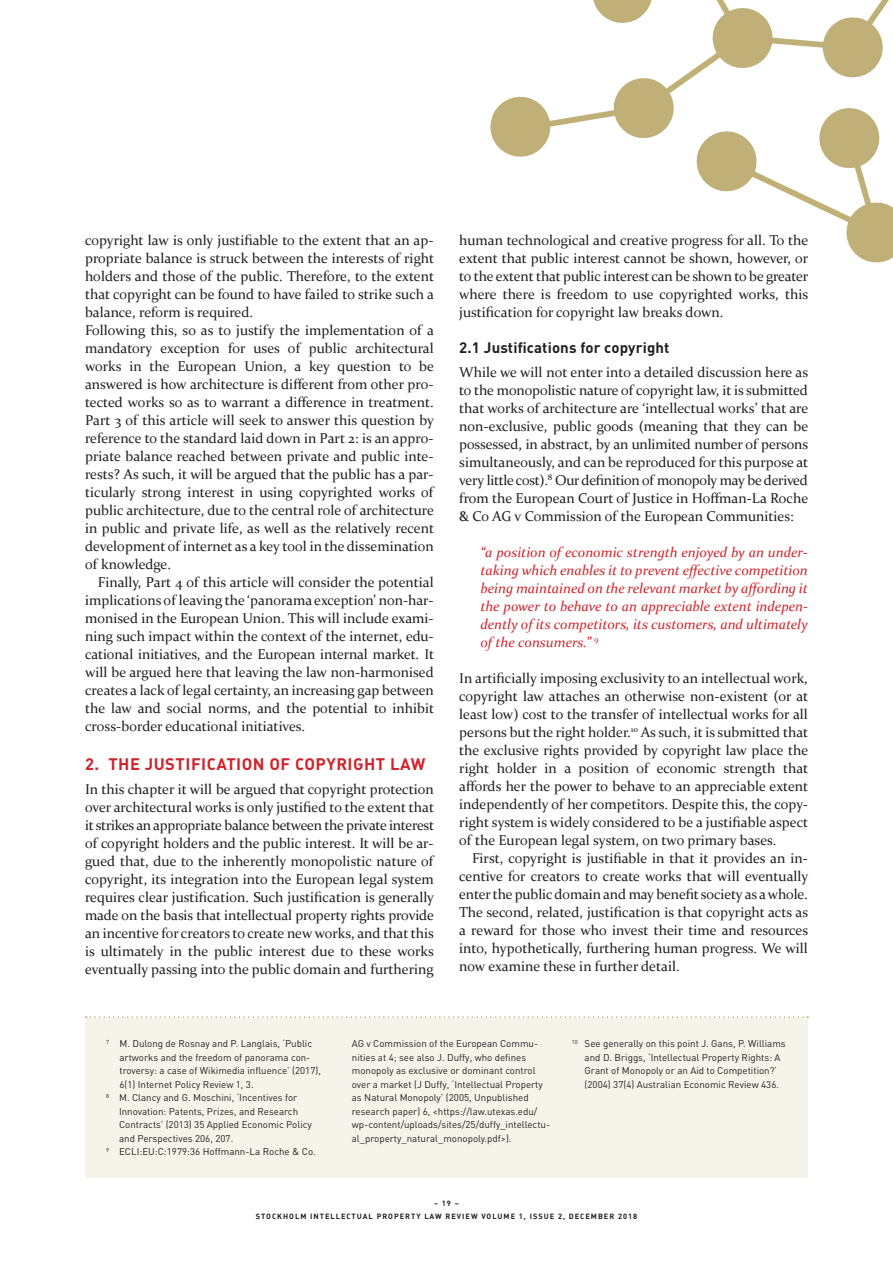
<style>
.page{position:relative;width:893px;height:1263px;background:#fff}
.page>*{position:absolute;margin:0;border:0;box-sizing:border-box;transform-origin:0 0}
.t1{font:700 16.5px "DIN";letter-spacing:.03em;color:#d1232a}
.t2{font:700 15px "DIN";letter-spacing:.01em;color:#231f20}
.t3{font:14.25px/18px "Constantia";color:#231f20;text-align:justify}
.t4{font:italic 14.25px/18px "Constantia";color:#d1232a;text-align:justify}
.t5{font:9.75px/13.5px "DIN";color:#231f20}
.t6{font:700 7.5px/13.5px "DIN";letter-spacing:.13em;color:#231f20;text-align:center}
</style>
<div class="page">
<svg style="left:86px;top:1016px;width:722px;height:2px"></svg>
<div style="left:85px;top:1018px;width:723px;height:160px;background:#f6f3eb"></div>
<svg style="left:490px;top:0;width:403px;height:263px"></svg>
<p class="t3" style="left:85px;top:230px;width:351px;text-align:left">copyright law is only justifiable to the extent that an ap&shy;propriate balance is struck between the interests of right holders and those of the public. Therefore, to the extent that copyright can be found to have failed to strike such a balance, reform is required.<br>Following this, so as to justify the implementation of a mandatory exception for uses of public architectural works in the European Union, a key question to be answered is how architecture is different from other pro&shy;tected works so as to warrant a difference in treatment.<br>Part 3 of this article will seek to answer this question by reference to the standard laid down in Part 2: is an appro&shy;priate balance reached between private and public inte&shy;rests? As such, it will be argued that the public has a par&shy;ticularly strong interest in using copyrighted works of public architecture, due to the central role of architecture in public and private life, as well as the relatively recent development of internet as a key tool in the dissemination of knowledge.</p>
<p class="t3" style="left:85px;top:572px;width:351px;text-indent:13px">Finally, Part 4 of this article will consider the potential implications of leaving the ‘panorama exception’ non-har&shy;monised in the European Union. This will include exami&shy;ning such impact within the context of the internet, edu&shy;cational initiatives, and the European internal market. It will be argued here that leaving the law non-harmonised creates a lack of legal certainty, an increasing gap between the law and social norms, and the potential to inhibit cross-border educational initiatives.</p>
<p class="t1" style="left:85px;top:753px;width:342px">2. THE JUSTIFICATION OF COPYRIGHT LAW</p>
<p class="t3" style="left:85px;top:779px;width:351px">In this chapter it will be argued that copyright protection over architectural works is only justified to the extent that it strikes an appropriate balance between the private interest of copyright holders and the public interest. It will be ar&shy;gued that, due to the inherently monopolistic nature of copyright, its integration into the European legal system requires clear justification. Such justification is generally made on the basis that intellectual property rights provide an incentive for creators to create new works, and that this is ultimately in the public interest due to these works eventually passing into the public domain and furthering</p>
<p class="t3" style="left:459px;top:230px;width:351px">human technological and creative progress for all. To the extent that public interest cannot be shown, however, or to the extent that public interest can be shown to be greater where there is freedom to use copyrighted works, this justification for copyright law breaks down.</p>
<p class="t2" style="left:459px;top:337px;width:212px">2.1 Justifications for copyright</p>
<p class="t3" style="left:459px;top:362px;width:351px">While we will not enter into a detailed discussion here as to the monopolistic nature of copyright law, it is submitted that works of architecture are ‘intellectual works’ that are non-exclusive, public goods (meaning that they can be possessed, in abstract, by an unlimited number of persons simultaneously, and can be reproduced for this purpose at very little cost).<sup>8</sup> Our definition of monopoly may be derived from the European Court of Justice in Hoffman-La Roche &amp; Co AG v Commission of the European Communities:</p>
<p class="t4" style="left:480px;top:542px;width:329px">“a position of economic strength enjoyed by an under&shy;taking which enables it to prevent effective competition being maintained on the relevant market by affording it the power to behave to an appreciable extent indepen&shy;dently of its competitors, its customers, and ultimately of the consumers.” <sup>9</sup></p>
<p class="t3" style="left:459px;top:668px;width:351px">In artificially imposing exclusivity to an intellectual work, copyright law attaches an otherwise non-existent (or at least low) cost to the transfer of intellectual works for all persons but the right holder.<sup>10</sup> As such, it is submitted that the exclusive rights provided by copyright law place the right holder in a position of economic strength that affords her the power to behave to an appreciable extent independently of her competitors. Despite this, the copy&shy;right system is widely considered to be a justifiable aspect of the European legal system, on two primary bases.</p>
<p class="t3" style="left:459px;top:848px;width:351px;text-indent:13px">First, copyright is justifiable in that it provides an in&shy;centive for creators to create works that will eventually enter the public domain and may benefit society as a whole.<br>The second, related, justification is that copyright acts as a reward for those who invest their time and resources into, hypothetically, furthering human progress. We will now examine these in further detail.</p>
<p class="t5" style="left:106px;top:1037px;width:207px"><sup>7</sup> M. Dulong de Rosnay and P. Langlais, ‘Public</p>
<p class="t5" style="left:119px;top:1050px;width:192px">artworks and the freedom of panorama con-</p>
<p class="t5" style="left:119px;top:1064px;width:203px">troversy: a case of Wikimedia influence’ (2017),</p>
<p class="t5" style="left:119px;top:1077px;width:136px">6(1) Internet Policy Review 1, 3.</p>
<p class="t5" style="left:106px;top:1091px;width:193px"><sup>8</sup> M. Clancy and G. Moschini, ‘Incentives for</p>
<p class="t5" style="left:119px;top:1104px;width:181px">Innovation: Patents, Prizes, and Research</p>
<p class="t5" style="left:119px;top:1118px;width:194px">Contracts’ (2013) 35 Applied Economic Policy</p>
<p class="t5" style="left:119px;top:1131px;width:116px">and Perspectives 206, 207.</p>
<p class="t5" style="left:106px;top:1145px;width:211px"><sup>9</sup> ECLI:EU:C:1979:36 Hoffmann-La Roche &amp; Co.</p>
<p class="t5" style="left:352px;top:1037px;width:200px">AG v Commission of the European Commu&shy;nities at 4; see also J. Duffy, who defines monopoly as exclusive or dominant control over a market (J Duffy, ‘Intellectual Property as Natural Monopoly’ (2005, Unpublished research paper) 6, &lt;https://law.utexas.edu/ wp-content/uploads/sites/25/duffy_intellectu&shy;al_property_natural_monopoly.pdf&gt;).</p>
<p class="t5" style="left:585px;top:1037px;width:203px;text-indent:-13px"><sup>10</sup> See generally on this point J. Gans, P. Williams and D. Briggs, ‘Intellectual Property Rights: A Grant of Monopoly or an Aid to Competition?’ (2004) 37(4) Australian Economic Review 436.</p>
<p class="t6" style="left:256px;top:1196px;width:383px">– 19 –<br>STOCKHOLM INTELLECTUAL PROPERTY LAW REVIEW VOLUME 1, ISSUE 2, DECEMBER 2018</p>
</div>
